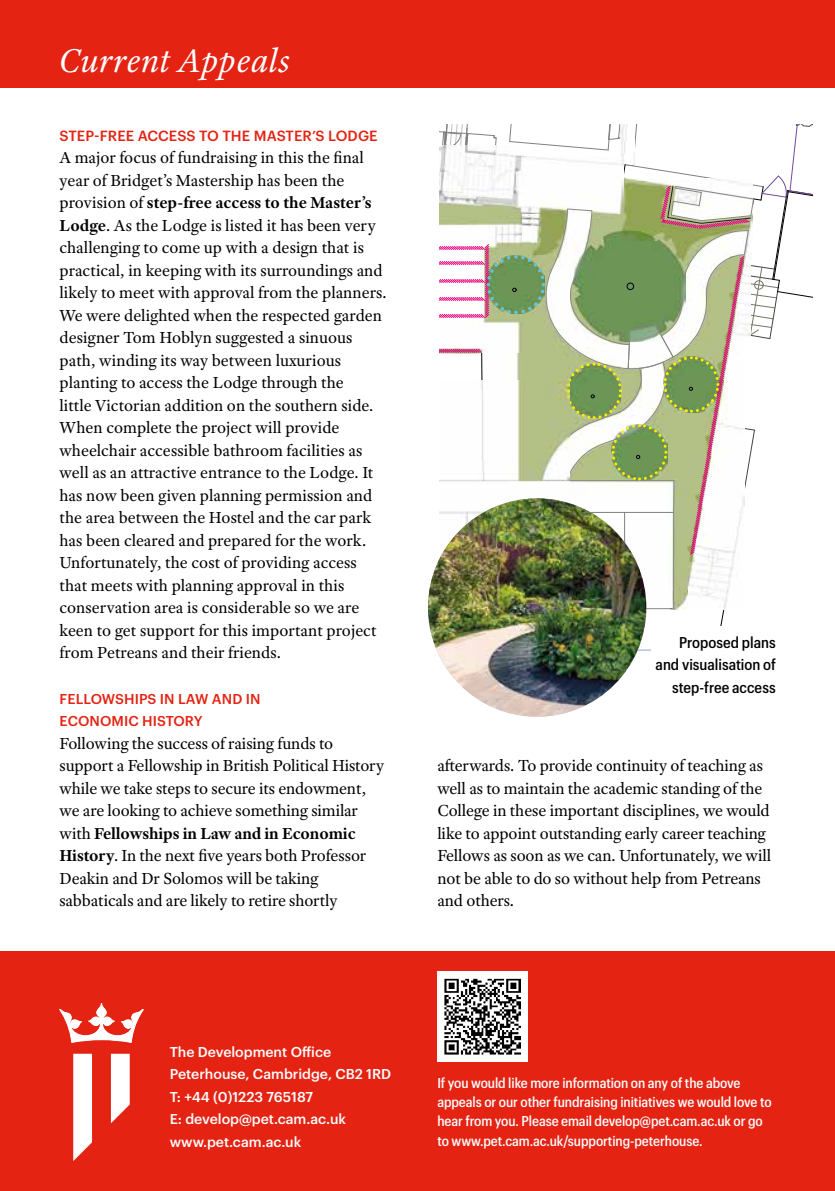
<style>
.page{position:relative;width:835px;height:1191px;background:#fff}
.page>*{position:absolute;margin:0;border:0;box-sizing:border-box;transform-origin:0 0}
.t1{font:italic 35px "Adobe Text Pro";letter-spacing:.01em;color:#fff}
.t2{font:17.15px/22.6px "Adobe Text Pro";color:#000}
.t3{font:500 15.4px/22.6px "Graphik Compact";color:#000;text-align:right}
.t4{font:500 14.35px "Graphik";letter-spacing:.005em;color:#e42313}
.t5{font:500 14px/19.2px "Graphik Compact";letter-spacing:-.005em;color:#fff}
.t6{font:500 14px/22.6px "Graphik";color:#fff}
.t7{font:500 14px/22.6px "Graphik";letter-spacing:.005em;color:#e42313}
.s1{font-weight:700}
</style>
<div class="page">
<hr style="left:439px;top:650px;width:373px;height:1px;background:#8aa5d4">
<svg style="left:439px;top:125px;width:374px;height:517px"></svg>
<img style="left:439px;top:381px;width:130px;height:288px">
<div style="left:0;top:951px;width:835px;height:240px;background:#e42313"></div>
<svg style="left:111px;top:1053px;width:19px;height:70px"></svg>
<svg style="left:60px;top:1003px;width:83px;height:39px"></svg>
<svg style="left:73px;top:1053px;width:19px;height:108px;background:#fce8e6"></svg>
<div style="left:0;top:0;width:835px;height:88px;background:#e42313"></div>
<img style="left:428px;top:498px;width:218px;height:218px;border-radius:109px">
<div style="left:662px;top:626px;width:150px;height:88px;background:#fff"></div>
<div style="left:651px;top:631px;width:125px;height:76px;background:#fff"></div>
<div style="left:437px;top:971px;width:90px;height:90px;background:#fff"></div>
<img style="left:444px;top:978px;width:76px;height:76px">
<h1 class="t1" style="left:59px;top:39px;width:233px">Current Appeals</h1>
<p class="t4" style="left:60px;top:124px;width:320px">STEP-FREE ACCESS TO THE MASTER’S LODGE</p>
<p class="t2" style="left:60px;top:146px;width:329px">A major focus of fundraising in this the final year of Bridget’s Mastership has been the provision of <span class="s1">step-free access to the Master’s Lodge</span>. As the Lodge is listed it has been very challenging to come up with a design that is practical, in keeping with its surroundings and likely to meet with approval from the planners.<br>We were delighted when the respected garden designer Tom Hoblyn suggested a sinuous path, winding its way between luxurious planting to access the Lodge through the<br>little Victorian addition on the southern side.<br>When complete the project will provide wheelchair accessible bathroom facilities as well as an attractive entrance to the Lodge. It has now been given planning permission and the area between the Hostel and the car park has been cleared and prepared for the work.<br>Unfortunately, the cost of providing access that meets with planning approval in this conservation area is considerable so we are keen to get support for this important project from Petreans and their friends.</p>
<p class="t7" style="left:60px;top:686px;width:202px">FELLOWSHIPS IN LAW AND IN<br>ECONOMIC HISTORY</p>
<p class="t2" style="left:60px;top:731px;width:326px">Following the success of raising funds to support a Fellowship in British Political History while we take steps to secure its endowment, we are looking to achieve something similar with <span class="s1">Fellowships in Law and in Economic History</span>. In the next five years both Professor Deakin and Dr Solomos will be taking sabbaticals and are likely to retire shortly</p>
<p class="t3" style="left:655px;top:629px;width:122px">Proposed plans and visualisation of step-free access</p>
<p class="t2" style="left:437px;top:754px;width:335px">afterwards. To provide continuity of teaching as well as to maintain the academic standing of the College in these important disciplines, we would like to appoint outstanding early career teaching Fellows as soon as we can. Unfortunately, we will not be able to do so without help from Petreans and others.</p>
<p class="t6" style="left:170px;top:1039px;width:223px">The Development Office<br>Peterhouse, Cambridge, CB2 1RD<br>T: +44 (0)1223 765187<br>E: develop@pet.cam.ac.uk www.pet.cam.ac.uk</p>
<p class="t5" style="left:437px;top:1072px;width:336px">If you would like more information on any of the above appeals or our other fundraising initiatives we would love to hear from you. Please email develop@pet.cam.ac.uk or go to www.pet.cam.ac.uk/supporting-peterhouse.</p>
</div>
